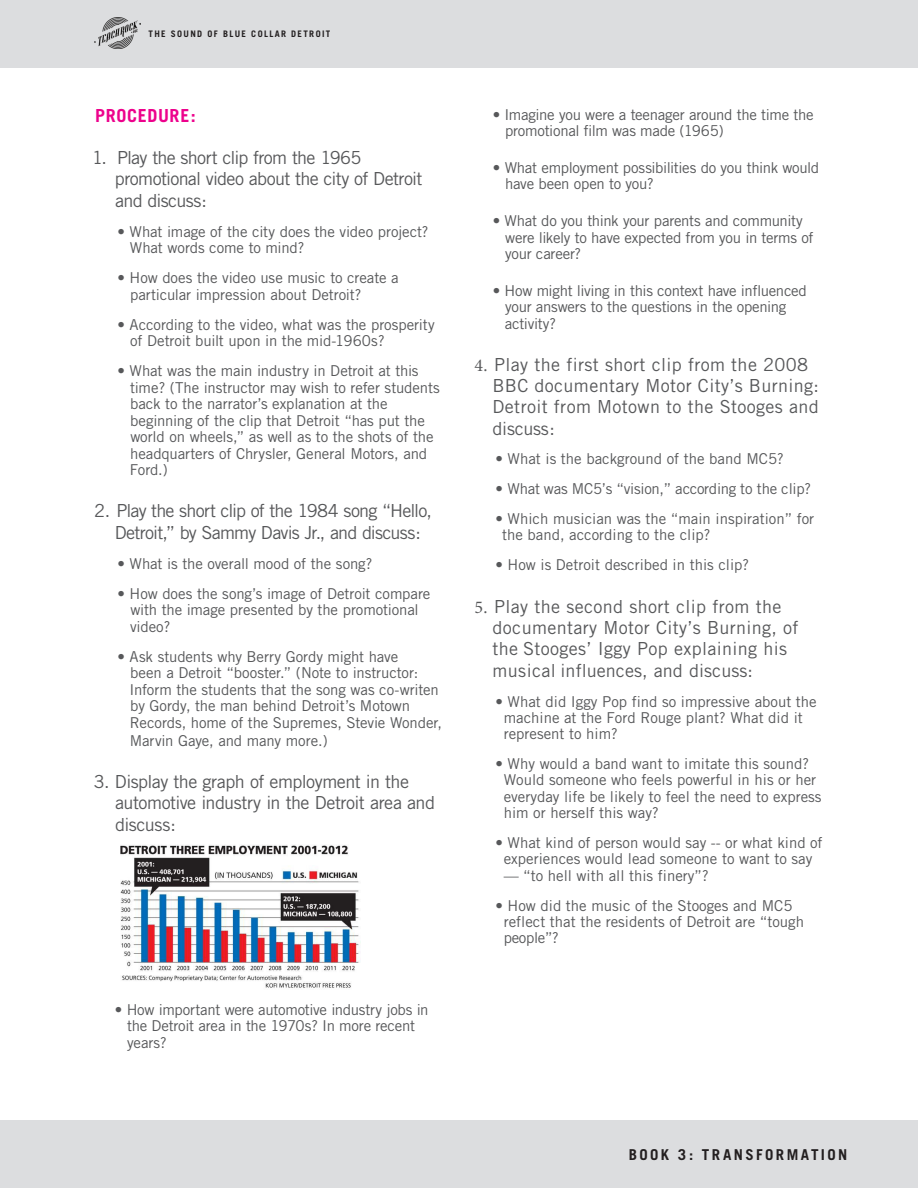
<style>
.page{position:relative;width:918px;height:1188px;background:#fff}
.page>*{position:absolute;margin:0;border:0;box-sizing:border-box;transform-origin:0 0}
.HANGING_NUMBERS{font:18px/21.6px "Trade Gothic";letter-spacing:-.035em;color:#57585a}
.INDENTED_BULLETS{font:18px/21.3px "Trade Gothic";letter-spacing:.02em;color:#57585a}
.PINK_SECTION_HEADER{font:700 18px "Trade Gothic";letter-spacing:.035em;color:#ed028c}
.INDENTED_BULLETS-2{font:15px/16.5px "Trade Gothic";letter-spacing:-.005em;color:#57585a}
.HANGING_NUMBERS-2{font:15px/16.5px "Trade Gothic";letter-spacing:-.02em;color:#57585a}
.INDENTED_BULLETS-3{font:15px/16.2px "Trade Gothic LT Std";color:#57585a}
.INDENTED_BULLETS-4{font:15px "Trade Gothic LT Std";letter-spacing:-.02em;color:#57585a}
.t1{font:700 15px "Trade Gothic";letter-spacing:.16em;color:#231f20}
.t2{font:700 9px "Trade Gothic";letter-spacing:.15em;color:#231f20}
.s1{font-family:"Minion Pro"}
.s2{font-family:"Trade Gothic"}
</style>
<div class="page">
<div style="left:0;top:0;width:918px;height:68px;background:#dcdddf"></div>
<img style="left:94px;top:18px;width:46px;height:30px">
<div style="left:0;top:1120px;width:918px;height:68px;background:#dcdddf"></div>
<img style="left:120px;top:845px;width:240px;height:143px">
<p class="t2" style="left:148px;top:28px;width:183px">THE SOUND OF BLUE COLLAR DETROIT</p>
<p class="PINK_SECTION_HEADER" style="left:95px;top:104px;width:102px">PROCEDURE:</p>
<p class="HANGING_NUMBERS" style="left:115px;top:146px;width:309px;text-indent:-23px">1. Play the short clip from the 1965 promotional video about the city of Detroit and discuss:</p>
<p class="INDENTED_BULLETS-2" style="left:130px;top:223px;width:300px;text-indent:-12px">• What image of the city does the video project?<br>What words come to mind?</p>
<p class="INDENTED_BULLETS-2" style="left:130px;top:270px;width:270px;text-indent:-13px">• How does the video use music to create a particular impression about Detroit?</p>
<p class="INDENTED_BULLETS-2" style="left:130px;top:316px;width:306px;text-indent:-13px">• According to the video, what was the prosperity of Detroit built upon in the mid-1960s?</p>
<p class="INDENTED_BULLETS-2" style="left:130px;top:363px;width:311px;text-indent:-12px">• What was the main industry in Detroit at this time? (The instructor may wish to refer students back to the narrator’s explanation at the beginning of the clip that Detroit “has put the world on wheels,” as well as to the shots of the headquarters of Chrysler, General Motors, and Ford.)</p>
<p class="HANGING_NUMBERS" style="left:94px;top:500px;width:339px;text-align:center">2. Play the short clip of the 1984 song “Hello,<br>Detroit,” by Sammy Davis Jr., and discuss:</p>
<p class="INDENTED_BULLETS-2" style="left:118px;top:555px;width:256px">• What is the overall mood of the song?</p>
<p class="INDENTED_BULLETS-2" style="left:130px;top:585px;width:302px;text-indent:-13px">• How does the song’s image of Detroit compare with the image presented by the promotional video?</p>
<p class="INDENTED_BULLETS-2" style="left:130px;top:648px;width:314px;text-indent:-12px">• Ask students why Berry Gordy might have<br>been a Detroit “booster.” (Note to instructor:<br>Inform the students that the song was co-writen by Gordy, the man behind Detroit’s Motown Records, home of the Supremes, Stevie Wonder,</p>
<p class="INDENTED_BULLETS-2" style="left:130px;top:732px;width:199px">Marvin Gaye, and many more.)</p>
<p class="HANGING_NUMBERS" style="left:115px;top:770px;width:321px;text-indent:-21px">3. Display the graph of employment in the automotive industry in the Detroit area and discuss:</p>
<p class="HANGING_NUMBERS-2" style="left:127px;top:1001px;width:303px;text-indent:-12px">• How important were automotive industry jobs in the Detroit area in the 1970s? In more recent years?</p>
<p class="HANGING_NUMBERS-2" style="left:505px;top:106px;width:310px;text-indent:-12px">• Imagine you were a teenager around the time the promotional film was made (1965)</p>
<p class="HANGING_NUMBERS-2" style="left:505px;top:159px;width:316px;text-indent:-12px">• What employment possibilities do you think would have been open to you?</p>
<p class="HANGING_NUMBERS-2" style="left:505px;top:212px;width:310px;text-indent:-12px">• What do you think your parents and community were likely to have expected from you in terms of your career?</p>
<p class="HANGING_NUMBERS-2" style="left:505px;top:282px;width:304px;text-indent:-12px">• How might living in this context have influenced your answers to the questions in the opening activity?</p>
<p class="INDENTED_BULLETS" style="left:493px;top:353px;width:328px;text-indent:-18px"><span class="s1">4.</span> Play the first short clip from the 2008<br>BBC documentary Motor City’s Burning:<br>Detroit from Motown to the Stooges and discuss:</p>
<p class="INDENTED_BULLETS-3" style="left:496px;top:450px;width:290px"><span class="s2">•</span> What is the background of the band MC5?</p>
<p class="INDENTED_BULLETS-4" style="left:496px;top:479px;width:317px"><span class="s2">•</span> What was MC5’s “vision,” according to the clip?</p>
<p class="INDENTED_BULLETS-3" style="left:502px;top:510px;width:314px;text-indent:-7px"><span class="s2">•</span> Which musician was the “main inspiration” for the band, according to the clip?</p>
<p class="INDENTED_BULLETS-3" style="left:496px;top:556px;width:255px"><span class="s2">•</span> How is Detroit described in this clip?</p>
<p class="INDENTED_BULLETS" style="left:493px;top:595px;width:308px;text-indent:-18px"><span class="s1">5.</span> Play the second short clip from the documentary Motor City’s Burning, of the Stooges’ Iggy Pop explaining his musical influences, and discuss:</p>
<p class="INDENTED_BULLETS-2" style="left:504px;top:693px;width:315px;text-indent:-8px">• What did Iggy Pop find so impressive about the machine at the Ford Rouge plant? What did it represent to him?</p>
<p class="INDENTED_BULLETS-2" style="left:504px;top:755px;width:319px;text-indent:-8px">• Why would a band want to imitate this sound?<br>Would someone who feels powerful in his or her everyday life be likely to feel the need to express him or herself this way?</p>
<p class="INDENTED_BULLETS-2" style="left:496px;top:835px;width:329px;text-align:center">• What kind of person would say -- or what kind of experiences would lead someone to want to say</p>
<p class="INDENTED_BULLETS-2" style="left:504px;top:867px;width:206px">— “to hell with all this finery”?</p>
<p class="INDENTED_BULLETS-2" style="left:504px;top:897px;width:302px;text-indent:-8px">• How did the music of the Stooges and MC5 reflect that the residents of Detroit are “tough people”?</p>
<p class="t1" style="left:629px;top:1145px;width:220px">BOOK 3: TRANSFORMATION</p>
</div>
